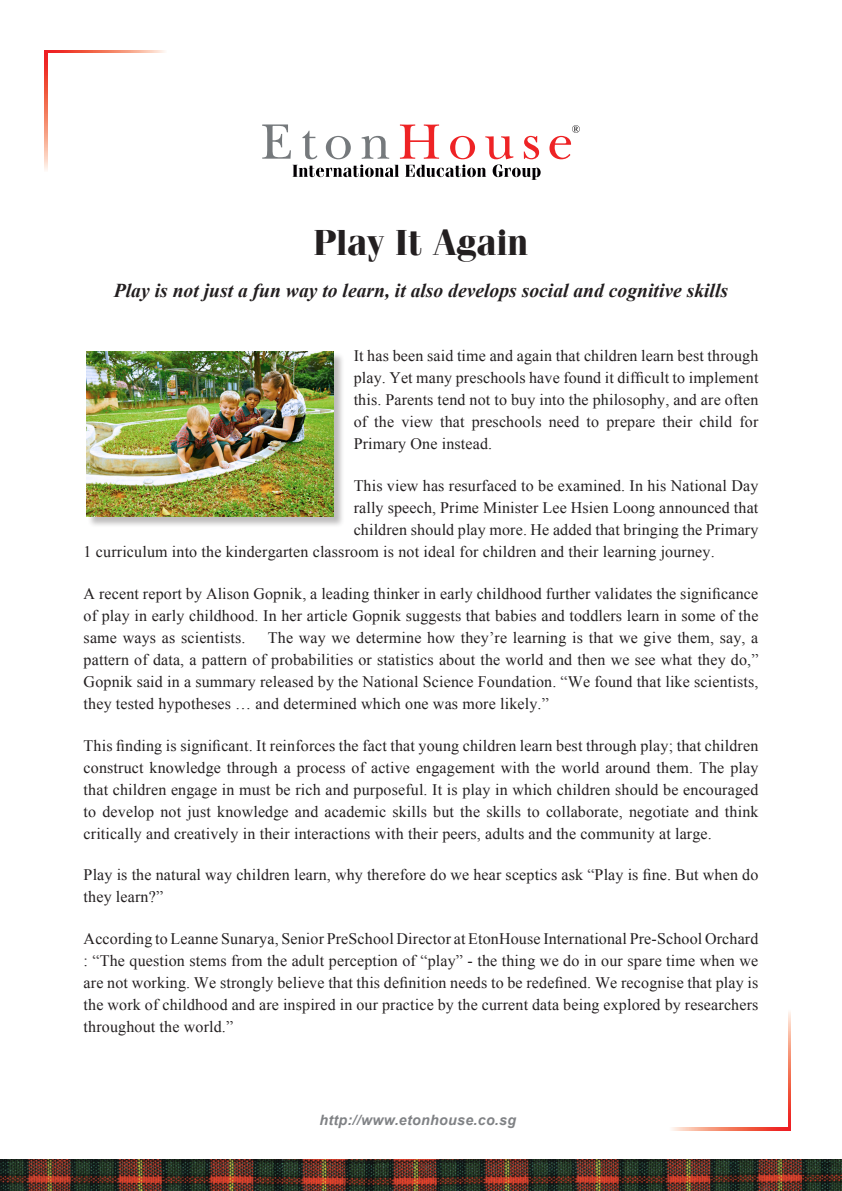
<style>
.page{position:relative;width:842px;height:1191px;background:#fff}
.page>*{position:absolute;margin:0;border:0;box-sizing:border-box;transform-origin:0 0}
.t1{font:700 36.4px "Fenice";color:#231f20}
.t2{font:italic 700 19.6px "Times New Roman";color:#231f20}
.t3{font:16px/22px "Times New Roman";letter-spacing:.01em;color:#231f20;text-align:justify}
.t4{font:italic 700 14.2px "Arial";letter-spacing:.02em;color:#808285}
</style>
<div class="page">
<img style="left:0;top:1159px;width:842px;height:32px">
<svg style="left:45px;top:53px;width:3px;height:117px"></svg>
<svg style="left:45px;top:50px;width:120px;height:3px"></svg>
<svg style="left:788px;top:1012px;width:3px;height:115px"></svg>
<svg style="left:672px;top:1127px;width:119px;height:3px"></svg>
<div style="left:87px;top:352px;width:257px;height:176px;background:#231f20;opacity:.3"></div>
<img style="left:86px;top:351px;width:247px;height:165px">
<svg style="left:262px;top:124px;width:279px;height:56px"></svg>
<svg style="left:549px;top:125px;width:31px;height:34px"></svg>
<p class="t1" style="left:313px;top:220px;width:217px">Play It Again</p>
<p class="t2" style="left:114px;top:276px;width:616px">Play is not just a fun way to learn, it also develops social and cognitive skills</p>
<p class="t3" style="left:354px;top:344px;width:406px">It has been said time and again that children learn best through play. Yet many preschools have found it difficult to implement this. Parents tend not to buy into the philosophy, and are often of the view that preschools need to prepare their child for Primary One instead.</p>
<p class="t3" style="left:354px;top:474px;width:406px">This view has resurfaced to be examined. In his National Day</p>
<p class="t3" style="left:354px;top:496px;width:406px">rally speech, Prime Minister Lee Hsien Loong announced that</p>
<p class="t3" style="left:354px;top:518px;width:406px">children should play more. He added that bringing the Primary</p>
<p class="t3" style="left:84px;top:540px;width:632px">1 curriculum into the kindergarten classroom is not ideal for children and their learning journey.</p>
<p class="t3" style="left:84px;top:582px;width:676px">A recent report by Alison Gopnik, a leading thinker in early childhood further validates the significance of play in early childhood. In her article Gopnik suggests that babies and toddlers learn in some of the same ways as scientists.</p>
<p class="t3" style="left:84px;top:626px;width:676px;text-indent:184px">The way we determine how they’re learning is that we give them, say, a pattern of data, a pattern of probabilities or statistics about the world and then we see what they do,” Gopnik said in a summary released by the National Science Foundation. “We found that like scientists, they tested hypotheses … and determined which one was more likely.”</p>
<p class="t3" style="left:84px;top:734px;width:676px">This finding is significant. It reinforces the fact that young children learn best through play; that children construct knowledge through a process of active engagement with the world around them. The play that children engage in must be rich and purposeful. It is play in which children should be encouraged to develop not just knowledge and academic skills but the skills to collaborate, negotiate and think critically and creatively in their interactions with their peers, adults and the community at large.</p>
<p class="t3" style="left:84px;top:864px;width:676px">Play is the natural way children learn, why therefore do we hear sceptics ask “Play is fine. But when do they learn?”</p>
<p class="t3" style="left:84px;top:927px;width:676px">According to Leanne Sunarya, Senior PreSchool Director at EtonHouse International Pre-School Orchard : “The question stems from the adult perception of “play” - the thing we do in our spare time when we are not working. We strongly believe that this definition needs to be redefined. We recognise that play is the work of childhood and are inspired in our practice by the current data being explored by researchers throughout the world.”</p>
<p class="t4" style="left:319px;top:1110px;width:198px">http://www.etonhouse.co.sg</p>
</div>
